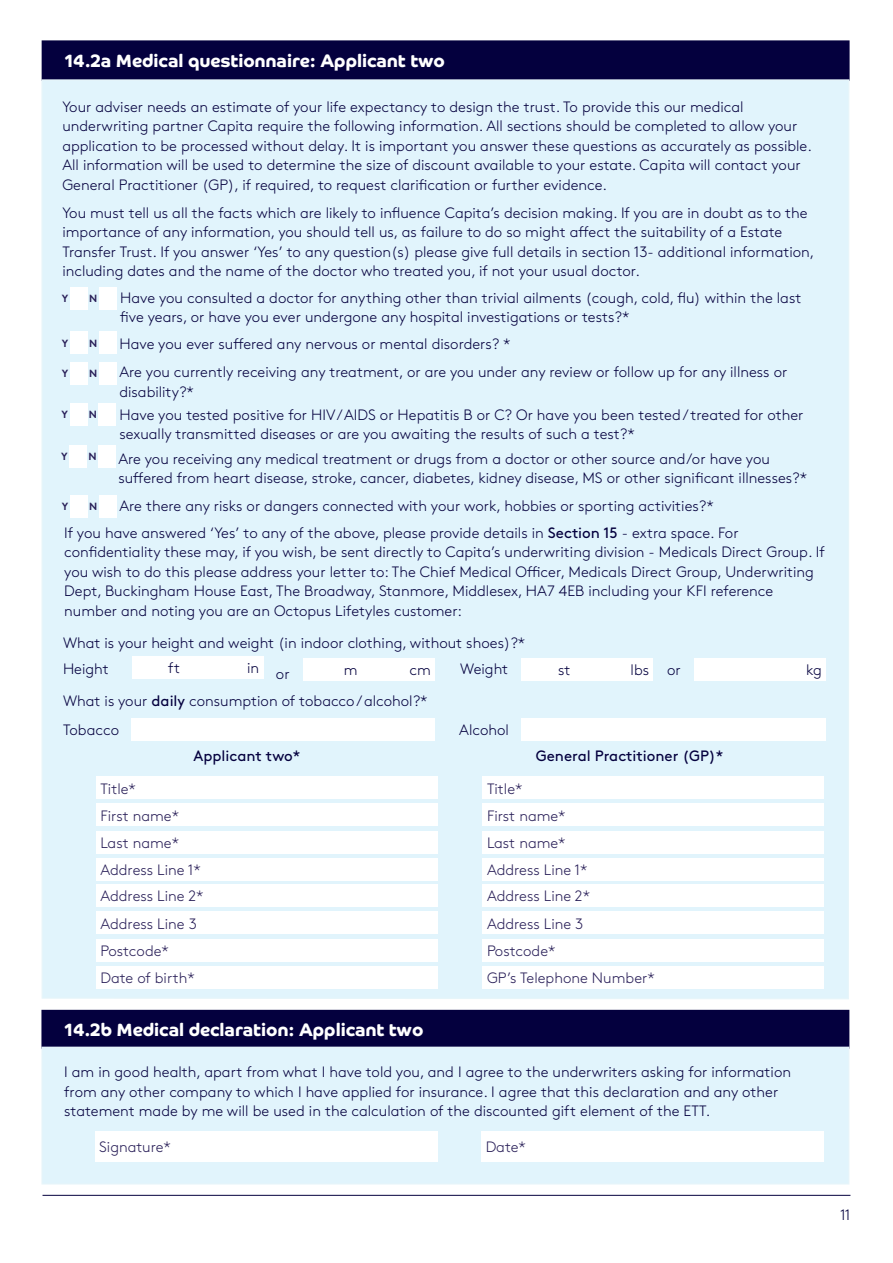
<style>
.page{position:relative;width:893px;height:1263px;background:#fff}
.page>*{position:absolute;margin:0;border:0;box-sizing:border-box;transform-origin:0 0}
.t1{font:700 18px "Co Headline";color:#fff}
.t2{font:300 15px/19.5px "Brown";color:#04003e}
.t3{font:300 15px/27.2px "Brown";color:#291f58}
.t4{font:15px "Brown";color:#04003e}
.t5{font:700 10.5px "Brown";color:#291f58}
.s1{font-weight:400}
</style>
<div class="page">
<hr style="left:43px;top:1195px;width:807px;height:1px;background:#04003e">
<div style="left:42px;top:41px;width:807px;height:39px;background:#04003e"></div>
<div style="left:42px;top:40px;width:808px;height:41px;border:2px solid #04003e"></div>
<div style="left:41px;top:79px;width:809px;height:920px;background:#e1f4fc"></div>
<div style="left:132px;top:656px;width:131px;height:22px;background:#fff"></div>
<div style="left:132px;top:719px;width:303px;height:22px;background:#fff"></div>
<div style="left:521px;top:719px;width:305px;height:22px;background:#fff"></div>
<div style="left:521px;top:658px;width:132px;height:22px;background:#fff"></div>
<div style="left:303px;top:658px;width:132px;height:22px;background:#fff"></div>
<div style="left:694px;top:658px;width:132px;height:22px;background:#fff"></div>
<div style="left:96px;top:777px;width:341px;height:22px;background:#fff"></div>
<div style="left:96px;top:804px;width:341px;height:22px;background:#fff"></div>
<div style="left:96px;top:831px;width:341px;height:22px;background:#fff"></div>
<div style="left:96px;top:858px;width:341px;height:22px;background:#fff"></div>
<div style="left:96px;top:885px;width:341px;height:22px;background:#fff"></div>
<div style="left:96px;top:912px;width:341px;height:22px;background:#fff"></div>
<div style="left:96px;top:939px;width:341px;height:22px;background:#fff"></div>
<div style="left:96px;top:966px;width:341px;height:22px;background:#fff"></div>
<div style="left:483px;top:777px;width:341px;height:22px;background:#fff"></div>
<div style="left:483px;top:804px;width:341px;height:22px;background:#fff"></div>
<div style="left:483px;top:831px;width:341px;height:22px;background:#fff"></div>
<div style="left:483px;top:858px;width:341px;height:22px;background:#fff"></div>
<div style="left:483px;top:885px;width:341px;height:22px;background:#fff"></div>
<div style="left:483px;top:912px;width:341px;height:22px;background:#fff"></div>
<div style="left:483px;top:939px;width:341px;height:22px;background:#fff"></div>
<div style="left:483px;top:966px;width:341px;height:22px;background:#fff"></div>
<div style="left:42px;top:1010px;width:807px;height:38px;background:#04003e"></div>
<div style="left:41px;top:1010px;width:808px;height:39px;border:2px solid #04003e"></div>
<div style="left:42px;top:1047px;width:807px;height:137px;background:#e1f4fc"></div>
<div style="left:95px;top:1131px;width:343px;height:31px;background:#fff"></div>
<div style="left:481px;top:1131px;width:343px;height:31px;background:#fff"></div>
<div style="left:71px;top:287px;width:17px;height:22px;background:#fff"></div>
<div style="left:99px;top:287px;width:17px;height:22px;background:#fff"></div>
<div style="left:71px;top:332px;width:17px;height:22px;background:#fff"></div>
<div style="left:99px;top:332px;width:17px;height:22px;background:#fff"></div>
<div style="left:71px;top:362px;width:17px;height:22px;background:#fff"></div>
<div style="left:99px;top:362px;width:17px;height:22px;background:#fff"></div>
<div style="left:70px;top:404px;width:17px;height:22px;background:#fff"></div>
<div style="left:99px;top:404px;width:17px;height:22px;background:#fff"></div>
<div style="left:70px;top:445px;width:17px;height:22px;background:#fff"></div>
<div style="left:98px;top:445px;width:17px;height:22px;background:#fff"></div>
<div style="left:71px;top:495px;width:17px;height:22px;background:#fff"></div>
<div style="left:99px;top:495px;width:17px;height:22px;background:#fff"></div>
<p class="t1" style="left:65px;top:50px;width:382px">14.2a Medical questionnaire: Applicant two</p>
<p class="t2" style="left:62px;top:96px;width:751px">Your adviser needs an estimate of your life expectancy to design the trust. To provide this our medical underwriting partner Capita require the following information. All sections should be completed to allow your application to be processed without delay. It is important you answer these questions as accurately as possible.<br>All information will be used to determine the size of discount available to your estate. Capita will contact your General Practitioner (GP), if required, to request clarification or further evidence.</p>
<p class="t2" style="left:62px;top:202px;width:753px">You must tell us all the facts which are likely to influence Capita’s decision making. If you are in doubt as to the importance of any information, you should tell us, as failure to do so might affect the suitability of a Estate Transfer Trust. If you answer ‘Yes’ to any question(s) please give full details in section 13- additional information, including dates and the name of the doctor who treated you, if not your usual doctor.</p>
<p class="t2" style="left:120px;top:287px;width:683px">Have you consulted a doctor for anything other than trivial ailments (cough, cold, flu) within the last five years, or have you ever undergone any hospital investigations or tests?*</p>
<p class="t2" style="left:119px;top:333px;width:393px">Have you ever suffered any nervous or mental disorders? *</p>
<p class="t5" style="left:62px;top:290px;width:8px">Y</p>
<p class="t5" style="left:89px;top:290px;width:10px">N</p>
<p class="t5" style="left:62px;top:334px;width:8px">Y</p>
<p class="t5" style="left:89px;top:334px;width:10px">N</p>
<p class="t5" style="left:62px;top:364px;width:8px">Y</p>
<p class="t5" style="left:89px;top:364px;width:10px">N</p>
<p class="t5" style="left:62px;top:406px;width:8px">Y</p>
<p class="t5" style="left:89px;top:406px;width:10px">N</p>
<p class="t5" style="left:61px;top:448px;width:8px">Y</p>
<p class="t5" style="left:88px;top:448px;width:10px">N</p>
<p class="t2" style="left:119px;top:361px;width:669px">Are you currently receiving any treatment, or are you under any review or follow up for any illness or disability?*</p>
<p class="t2" style="left:119px;top:403px;width:685px">Have you tested positive for HIV / AIDS or Hepatitis B or C? Or have you been tested / treated for other sexually transmitted diseases or are you awaiting the results of such a test?*</p>
<p class="t2" style="left:118px;top:448px;width:690px">Are you receiving any medical treatment or drugs from a doctor or other source and/or have you suffered from heart disease, stroke, cancer, diabetes, kidney disease, MS or other significant illnesses?*</p>
<p class="t5" style="left:62px;top:498px;width:8px">Y</p>
<p class="t5" style="left:89px;top:498px;width:10px">N</p>
<p class="t2" style="left:119px;top:495px;width:596px">Are there any risks or dangers connected with your work, hobbies or sporting activities?*</p>
<p class="t2" style="left:64px;top:522px;width:762px">If you have answered ‘Yes’ to any of the above, please provide details in <span class="s1">Section 15</span> - extra space. For confidentiality these may, if you wish, be sent directly to Capita’s underwriting division - Medicals Direct Group. If you wish to do this please address your letter to: The Chief Medical Officer, Medicals Direct Group, Underwriting Dept, Buckingham House East, The Broadway, Stanmore, Middlesex, HA7 4EB including your KFI reference number and noting you are an Octopus Lifetyles customer:</p>
<p class="t2" style="left:63px;top:632px;width:464px">What is your height and weight (in indoor clothing, without shoes)?*</p>
<p class="t2" style="left:63px;top:658px;width:47px">Height</p>
<p class="t2" style="left:168px;top:657px;width:13px">ft</p>
<p class="t2" style="left:247px;top:657px;width:14px">in</p>
<p class="t2" style="left:344px;top:659px;width:15px">m</p>
<p class="t2" style="left:410px;top:659px;width:23px">cm</p>
<p class="t2" style="left:558px;top:659px;width:14px">st</p>
<p class="t2" style="left:631px;top:659px;width:52px">lbs or</p>
<p class="t2" style="left:806px;top:659px;width:17px">kg</p>
<p class="t2" style="left:460px;top:658px;width:50px">Weight</p>
<p class="t2" style="left:276px;top:663px;width:15px">or</p>
<p class="t2" style="left:63px;top:690px;width:366px">What is your <span class="s1">daily</span> consumption of tobacco / alcohol?*</p>
<p class="t2" style="left:63px;top:719px;width:58px">Tobacco</p>
<p class="t2" style="left:459px;top:719px;width:51px">Alcohol</p>
<p class="t4" style="left:194px;top:744px;width:108px">Applicant two*</p>
<p class="t4" style="left:536px;top:744px;width:189px">General Practitioner (GP)*</p>
<p class="t3" style="left:487px;top:774px;width:169px">Title*<br>First name*<br>Last name*<br>Address Line 1*<br>Address Line 2*<br>Address Line 3<br>Postcode*<br>GP’s Telephone Number*</p>
<p class="t1" style="left:64px;top:1018px;width:360px">14.2b Medical declaration: Applicant two</p>
<p class="t2" style="left:64px;top:1061px;width:728px">I am in good health, apart from what I have told you, and I agree to the underwriters asking for information from any other company to which I have applied for insurance. I agree that this declaration and any other statement made by me will be used in the calculation of the discounted gift element of the ETT.</p>
<p class="t3" style="left:99px;top:1132px;width:73px">Signature*</p>
<p class="t3" style="left:486px;top:1132px;width:42px">Date*</p>
<p class="t3" style="left:100px;top:774px;width:105px">Title*<br>First name*<br>Last name*<br>Address Line 1*<br>Address Line 2*<br>Address Line 3<br>Postcode*<br>Date of birth*</p>
<p class="t2" style="left:840px;top:1204px;width:12px">11</p>
</div>
